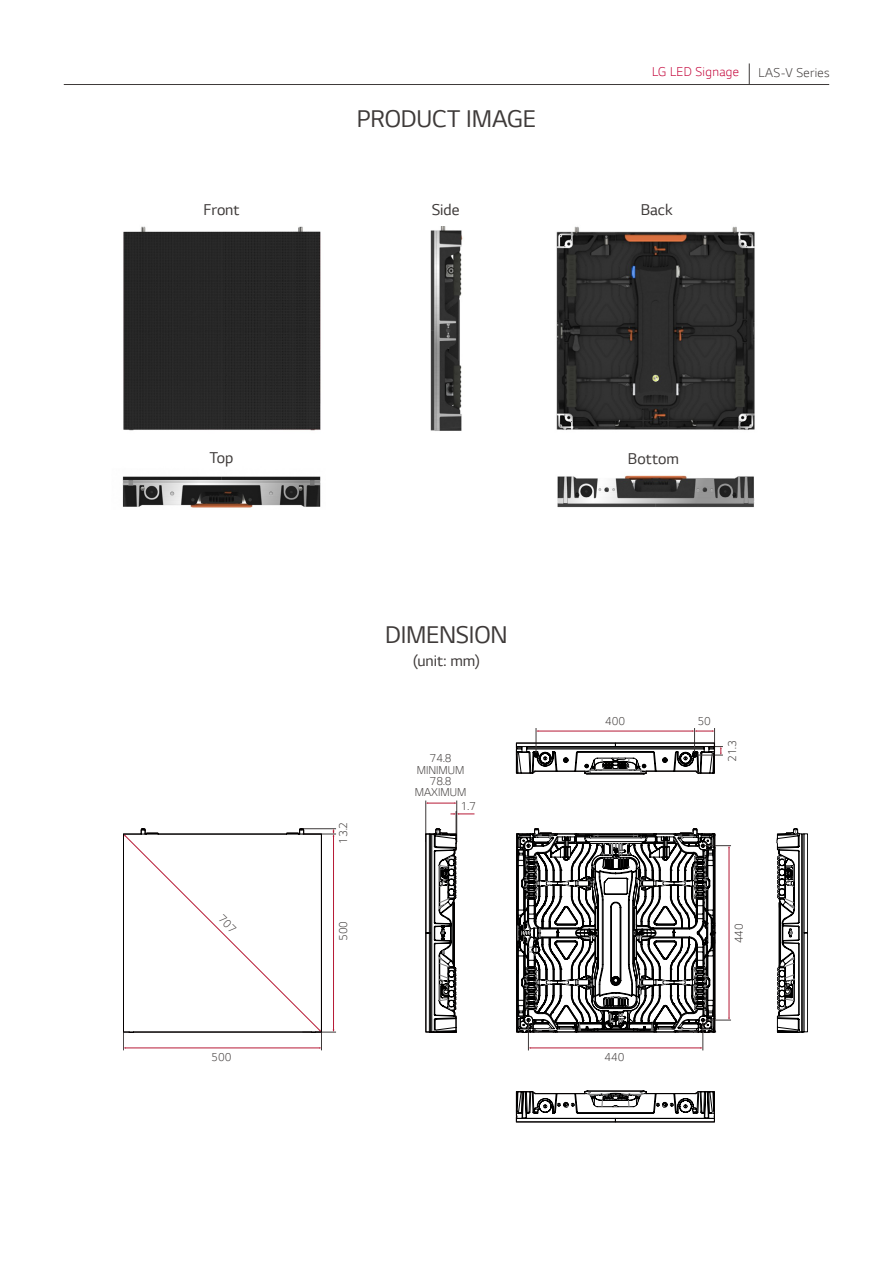
<style>
.page{position:relative;width:893px;height:1263px;background:#fff}
.page>*{position:absolute;margin:0;border:0;box-sizing:border-box;transform-origin:0 0}
.t1{font:25.5px "LG Smart";letter-spacing:-.01em;color:#3e3a39}
.t2{font:16.5px "LG Smart";color:#3e3a39}
.t3{font:300 13.5px "LG Smart";letter-spacing:.025em;color:#c30037}
.t4{font:300 13.5px "LG Smart";letter-spacing:.025em;color:#3e3a39}
.t5{font:300 12px/11.2px "LG Smart";color:#3e3a39;text-align:center}
</style>
<div class="page">
<img style="left:122px;top:476px;width:199px;height:32px">
<img style="left:557px;top:475px;width:198px;height:33px">
<div style="left:123px;top:226px;width:198px;height:205px;background:#272727"></div>
<img style="left:556px;top:226px;width:199px;height:204px">
<hr style="left:302px;top:828px;width:34px;height:1px;background:#3d3939">
<hr style="left:302px;top:834px;width:34px;height:1px;background:#3d3939">
<hr style="left:302px;top:1032px;width:34px;height:1px;background:#3d3939">
<hr style="left:333px;top:836px;width:1px;height:194px;background:#b71a36">
<svg style="left:776px;top:828px;width:32px;height:205px"></svg>
<hr style="left:456px;top:800px;width:1px;height:42px;background:#3d3939">
<hr style="left:425px;top:800px;width:1px;height:42px;background:#3d3939">
<svg style="left:426px;top:802px;width:31px;height:2px"></svg>
<svg style="left:450px;top:813px;width:24px;height:2px"></svg>
<svg style="left:425px;top:828px;width:32px;height:205px"></svg>
<svg style="left:715px;top:833px;width:16px;height:200px"></svg>
<svg style="left:516px;top:828px;width:199px;height:294px"></svg>
<svg style="left:516px;top:728px;width:207px;height:47px"></svg>
<hr style="left:64px;top:84px;width:765px;height:1px;background:#3e3a39">
<svg style="left:749px;top:63px;width:1px;height:21px"></svg>
<img style="left:430px;top:226px;width:33px;height:205px">
<svg style="left:123px;top:828px;width:199px;height:222px"></svg>
<h1 class="t1" style="left:357px;top:102px;width:181px">PRODUCT IMAGE</h1>
<p class="t3" style="left:652px;top:63px;width:88px">LG LED Signage</p>
<p class="t4" style="left:759px;top:63px;width:72px">LAS-V Series</p>
<h2 class="t2" style="left:204px;top:199px;width:38px">Front</h2>
<h2 class="t2" style="left:432px;top:199px;width:29px">Side</h2>
<h2 class="t2" style="left:641px;top:199px;width:33px">Back</h2>
<h2 class="t2" style="left:210px;top:447px;width:25px">Top</h2>
<h2 class="t2" style="left:628px;top:448px;width:53px">Bottom</h2>
<h1 class="t1" style="left:385px;top:618px;width:124px">DIMENSION</h1>
<p class="t5" style="left:337px;top:844px;width:24px;rotate:-90deg">13.2</p>
<h2 class="t2" style="left:413px;top:649px;width:68px">(unit: mm)</h2>
<p class="t5" style="left:415px;top:752px;width:53px">74.8<br>MINIMUM<br>78.8<br>MAXIMUM</p>
<p class="t5" style="left:461px;top:800px;width:17px">1.7</p>
<p class="t5" style="left:605px;top:715px;width:22px">400</p>
<p class="t5" style="left:697px;top:715px;width:15px">50</p>
<p class="t5" style="left:726px;top:762px;width:24px;rotate:-90deg">21.3</p>
<p class="t5" style="left:211px;top:1051px;width:22px">500</p>
<p class="t5" style="left:337px;top:941px;width:22px;rotate:-90deg">500</p>
<p class="t5" style="left:733px;top:943px;width:22px;rotate:-90deg">440</p>
<p class="t5" style="left:604px;top:1051px;width:22px">440</p>
</div>
